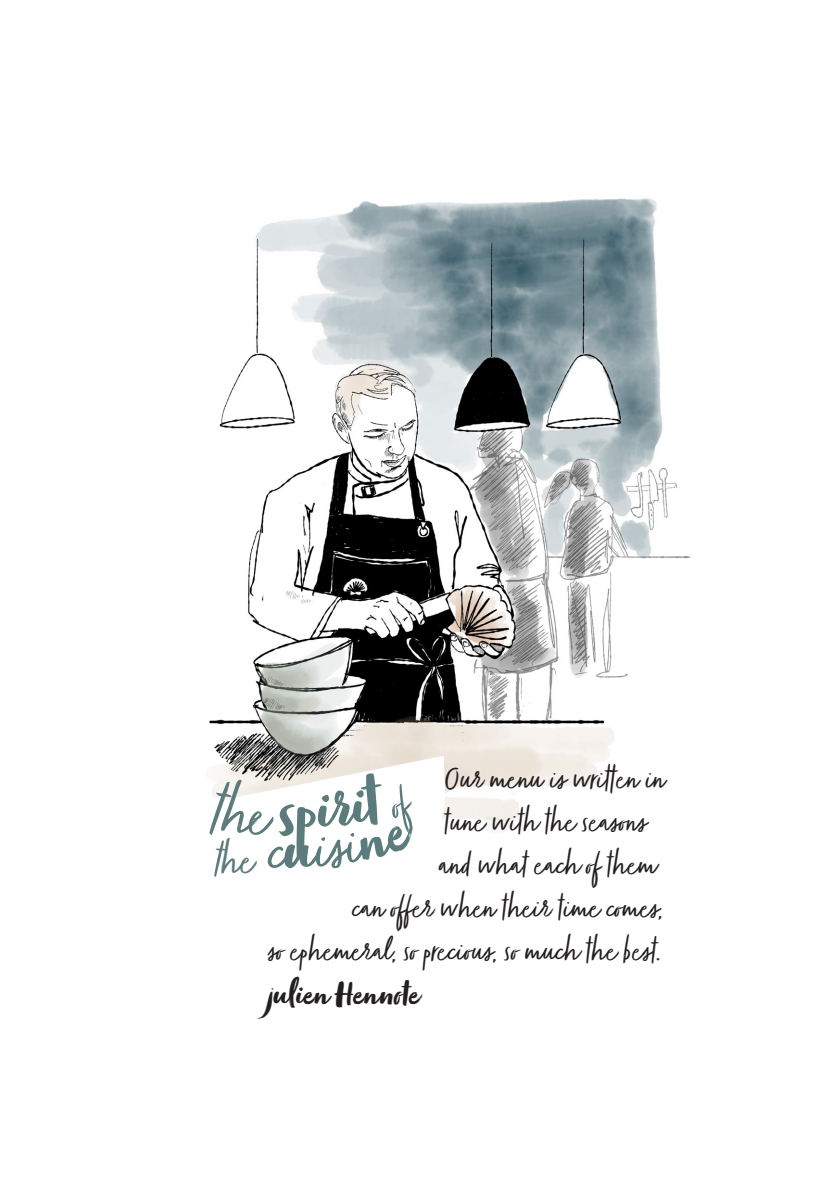
<style>
.page{position:relative;width:840px;height:1191px;background:#fff}
.page>*{position:absolute;margin:0;border:0;box-sizing:border-box;transform-origin:0 0}
.t1{font:72px "Zooja Light Pro";color:#5b7b7c}
.t2{font:36px "Zooja Light Pro";color:#231f20}
.t3{font:36px "Zooja Pro";color:#231f20}
</style>
<div class="page">
<img style="left:209px;top:198px;width:482px;height:624px">
<svg style="left:209px;top:755px;width:238px;height:67px"></svg>
<svg style="left:209px;top:771px;width:213px;height:51px"></svg>
<p class="t2" style="left:442px;top:758px;width:222px">Our menu is written in</p>
<p class="t2" style="left:442px;top:801px;width:202px">tune with the seasons</p>
<p class="t2" style="left:436px;top:844px;width:219px">and what each of them</p>
<p class="t2" style="left:350px;top:888px;width:313px">can offer when their time comes,</p>
<p class="t2" style="left:266px;top:931px;width:394px">so ephemeral, so precious, so much the best.</p>
<p class="t3" style="left:266px;top:972px;width:153px">julien Hennote</p>
<p class="t1" style="left:245px;top:775px;width:18px">e</p>
</div>
